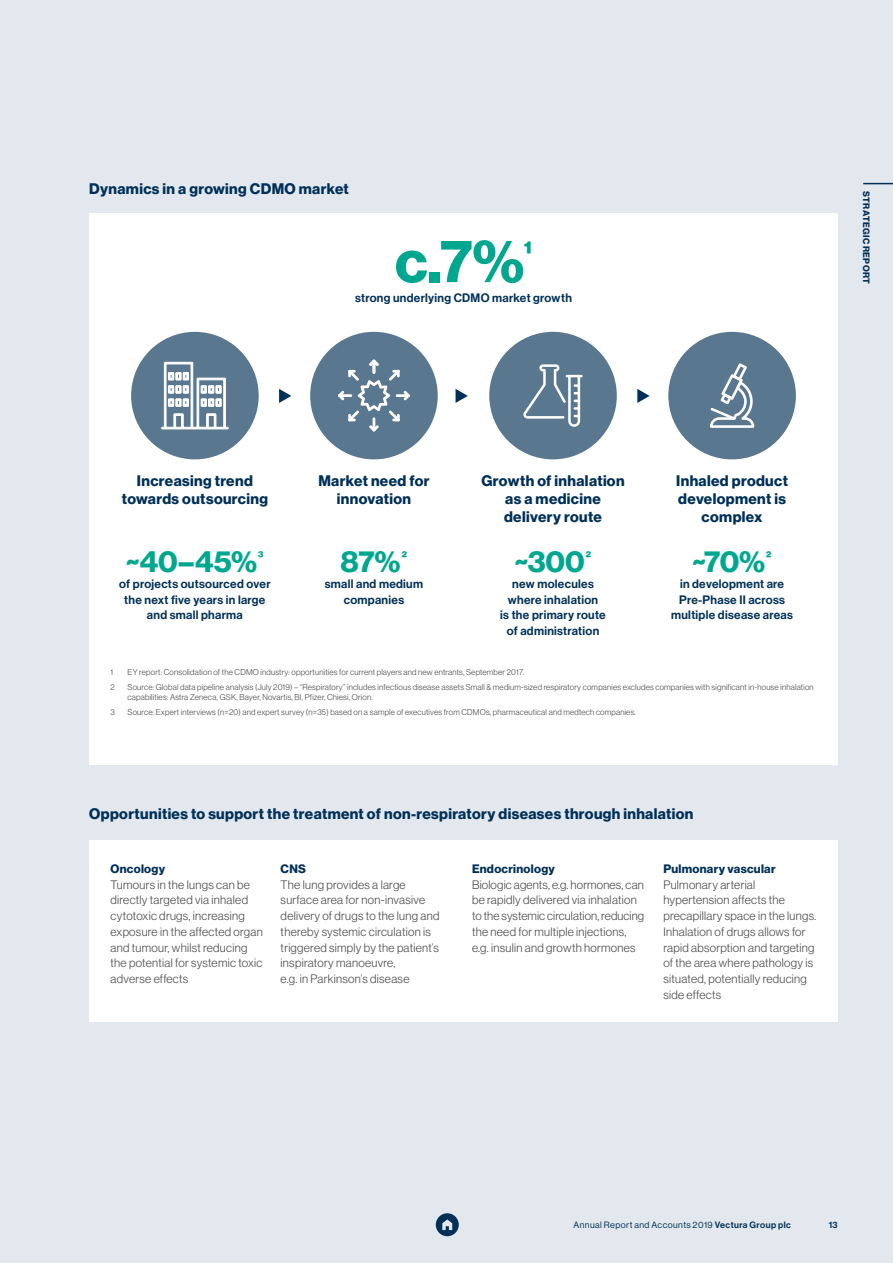
<style>
.page{position:relative;width:893px;height:1263px;background:#e3e8ee}
.page>*{position:absolute;margin:0;border:0;box-sizing:border-box;transform-origin:0 0}
.t1{font:60px "N Haas Grotesk DS Std 75 Bd";color:#00a78f}
.t2{font:30px "N Haas Grotesk DS Std 75 Bd";letter-spacing:-.005em;color:#00a78f}
.t3{font:15px/18px "N Haas Grotesk DS Std 75 Bd";letter-spacing:.025em;color:#003057;text-align:center}
.t4{font:12px/15.8px "N Haas Grotesk DS Std 45 Lt";letter-spacing:.025em;color:#4a4a49}
.t5{font:12px/15.8px "N Haas Grotesk DS Std 65 Md";letter-spacing:.025em;color:#003057;text-align:center}
.t6{font:12px "N Haas Grotesk DS Std 75 Bd";letter-spacing:.025em;color:#003057}
.t7{font:9px "N Haas Grotesk DS Std 55 Rg";letter-spacing:.045em;color:#003057}
.t8{font:9px "N Haas Grotesk DS Std 75 Bd";letter-spacing:.04em;color:#003057}
.t9{font:9px "N Haas Grotesk DS Std 65 Md";color:#003057}
.t10{font:8.25px/10.5px "N Haas Grotesk DS Std 45 Lt";letter-spacing:.025em;color:#4a4a49}
.s1{font-family:"N Haas Grotesk DS Std 65 Md"}
</style>
<div class="page">
<div style="left:89px;top:213px;width:749px;height:551px;background:#fff"></div>
<div style="left:89px;top:840px;width:749px;height:182px;background:#fff"></div>
<hr style="left:863px;top:183px;width:30px;height:1px;background:#003057">
<div style="left:131px;top:332px;width:128px;height:127px;background:#5a7790;border-radius:50%"></div>
<svg style="left:161px;top:362px;width:68px;height:67px"></svg>
<div style="left:310px;top:332px;width:128px;height:127px;background:#5a7790;border-radius:50%"></div>
<svg style="left:338px;top:360px;width:72px;height:72px"></svg>
<div style="left:489px;top:332px;width:128px;height:127px;background:#5a7790;border-radius:50%"></div>
<svg style="left:523px;top:364px;width:60px;height:63px"></svg>
<div style="left:668px;top:332px;width:128px;height:127px;background:#5a7790;border-radius:50%"></div>
<svg style="left:710px;top:363px;width:44px;height:65px"></svg>
<svg style="left:279px;top:389px;width:12px;height:14px"></svg>
<svg style="left:456px;top:389px;width:12px;height:14px"></svg>
<svg style="left:637px;top:389px;width:13px;height:14px"></svg>
<svg style="left:436px;top:1213px;width:23px;height:23px"></svg>
<p class="t3" style="left:89px;top:180px;width:261px">Dynamics in a growing CDMO market</p>
<h1 class="t1" style="left:395px;top:226px;width:138px">c.7%<sup>1</sup></h1>
<p class="t5" style="left:355px;top:290px;width:218px">strong underlying CDMO market growth</p>
<p class="t8" style="left:872px;top:191px;width:94px;rotate:90deg">STRATEGIC REPORT</p>
<p class="t3" style="left:122px;top:472px;width:148px">Increasing trend towards outsourcing</p>
<h2 class="t2" style="left:126px;top:544px;width:139px">~40–45%<sup>3</sup></h2>
<p class="t5" style="left:119px;top:576px;width:153px">of projects outsourced over the next five years in large and small pharma</p>
<p class="t3" style="left:318px;top:472px;width:113px">Market need for innovation</p>
<h2 class="t2" style="left:341px;top:544px;width:68px">87%<sup>2</sup></h2>
<p class="t5" style="left:325px;top:576px;width:100px">small and medium companies</p>
<p class="t3" style="left:481px;top:472px;width:145px">Growth of inhalation as a medicine delivery route</p>
<h2 class="t2" style="left:515px;top:544px;width:78px">~300<sup>2</sup></h2>
<p class="t5" style="left:500px;top:576px;width:107px">new molecules where inhalation<br>is the primary route of administration</p>
<p class="t3" style="left:676px;top:472px;width:113px">Inhaled product development is complex</p>
<h2 class="t2" style="left:692px;top:544px;width:81px">~70%<sup>2</sup></h2>
<p class="t5" style="left:671px;top:576px;width:123px">in development are<br>Pre-Phase II across multiple disease areas</p>
<p class="t10" style="left:111px;top:666px;width:4px">1</p>
<p class="t10" style="left:128px;top:666px;width:398px">EY report: Consolidation of the CDMO industry: opportunities for current players and new entrants, September 2017.</p>
<p class="t10" style="left:111px;top:681px;width:6px">2</p>
<p class="t10" style="left:128px;top:681px;width:688px">Source: Global data pipeline analysis (July 2019) – “Respiratory” includes infectious disease assets Small &amp; medium-sized respiratory companies excludes companies with significant in-house inhalation capabilities: Astra Zeneca, GSK, Bayer, Novartis, BI, Pfizer, Chiesi, Orion.</p>
<p class="t10" style="left:111px;top:707px;width:6px">3</p>
<p class="t10" style="left:128px;top:707px;width:510px">Source: Expert interviews (n=20) and expert survey (n=35) based on a sample of executives from CDMOs, pharmaceutical and medtech companies.</p>
<p class="t3" style="left:89px;top:805px;width:606px">Opportunities to support the treatment of non-respiratory diseases through inhalation</p>
<p class="t6" style="left:111px;top:862px;width:56px">Oncology</p>
<p class="t4" style="left:111px;top:876px;width:154px">Tumours in the lungs can be directly targeted via inhaled cytotoxic drugs, increasing exposure in the affected organ and tumour, whilst reducing the potential for systemic toxic adverse effects</p>
<p class="t6" style="left:281px;top:862px;width:27px">CNS</p>
<p class="t4" style="left:281px;top:876px;width:160px">The lung provides a large surface area for non-invasive delivery of drugs to the lung and thereby systemic circulation is triggered simply by the patient’s inspiratory manoeuvre,<br>e.g. in Parkinson’s disease</p>
<p class="t6" style="left:472px;top:861px;width:84px">Endocrinology</p>
<p class="t4" style="left:472px;top:876px;width:174px">Biologic agents, e.g. hormones, can be rapidly delivered via inhalation to the systemic circulation, reducing the need for multiple injections, e.g. insulin and growth hormones</p>
<p class="t6" style="left:663px;top:861px;width:114px">Pulmonary vascular</p>
<p class="t4" style="left:663px;top:876px;width:155px">Pulmonary arterial hypertension affects the precapillary space in the lungs.<br>Inhalation of drugs allows for rapid absorption and targeting of the area where pathology is situated, potentially reducing side effects</p>
<p class="t7" style="left:573px;top:1220px;width:219px">Annual Report and Accounts 2019 <span class="s1">Vectura Group plc</span></p>
<p class="t9" style="left:829px;top:1219px;width:11px">13</p>
</div>
